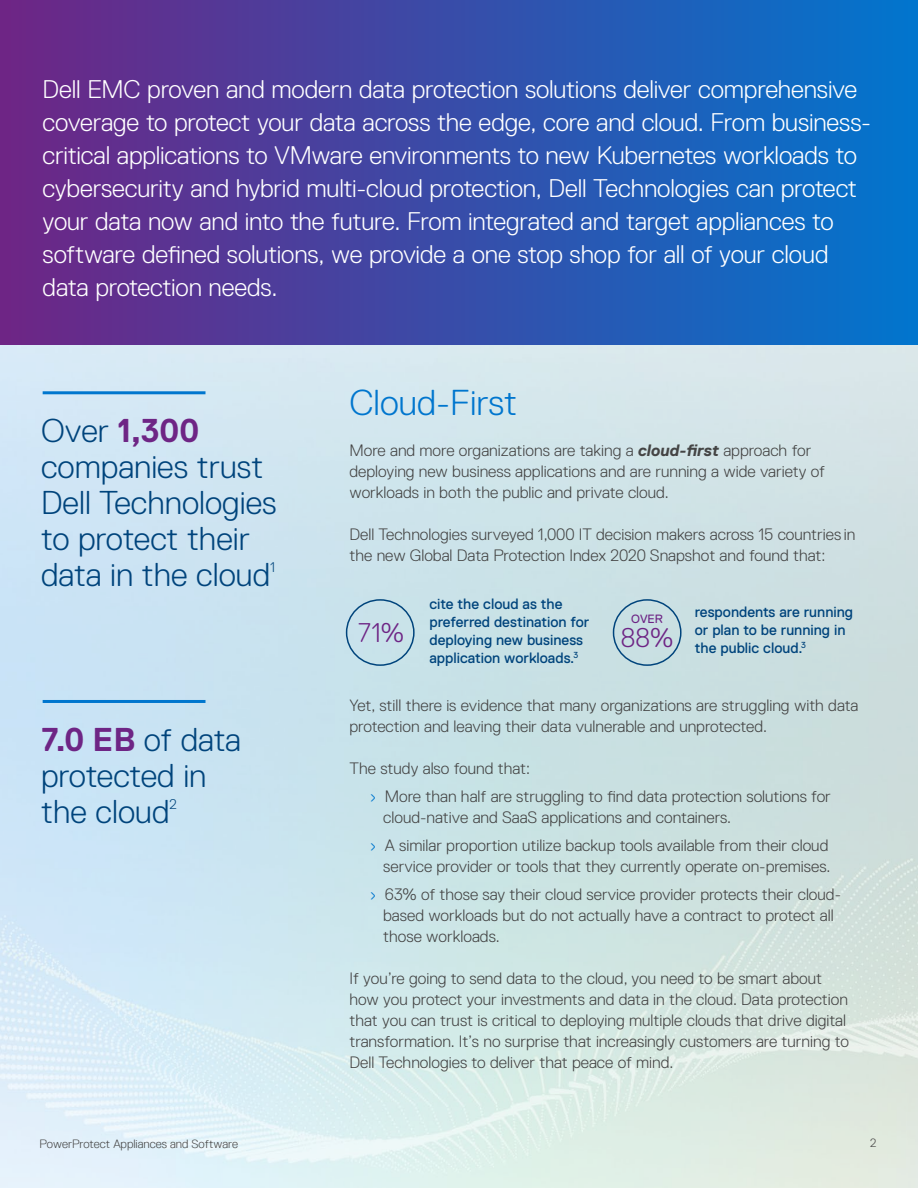
<style>
.page{position:relative;width:918px;height:1188px;background:#fff}
.page>*{position:absolute;margin:0;border:0;box-sizing:border-box;transform-origin:0 0}
.t1{font:300 36px "Replica Pro";color:#0076ce}
.t2{font:300 33px/36px "Replica Pro";color:#00447c}
.t3{font:300 27px "Replica Pro";color:#6e2585}
.t4{font:300 25.5px/33px "Replica Pro";letter-spacing:-.005em;color:#fff}
.t5{font:300 16.5px/21px "Replica Pro";color:#444}
.t6{font:15px/18px "Replica Pro";color:#00447c}
.t7{font:300 13.95px "Replica Pro";color:#00447c}
.t8{font:300 12px "Replica Pro TT";color:#444}
.t9{font:12px "Replica Pro";color:#6e2585}
.t10{font:300 12px "Replica Pro";color:#444}
.s1{font-weight:700;color:#6e2585}
.s2{font-weight:700;font-style:italic}
.s3{color:#0076ce}
</style>
<div class="page">
<img style="left:0;top:345px;width:918px;height:843px">
<div style="left:0;top:0;width:918px;height:345px;background:linear-gradient(to right,#6f2585,#0175cd)"></div>
<hr style="left:43px;top:391px;width:162px;height:3px;background:#0076ce">
<hr style="left:43px;top:700px;width:162px;height:3px;background:#0076ce">
<div style="left:346px;top:599px;width:69px;height:67px;border:2px solid #00447c;border-radius:50%"></div>
<div style="left:613px;top:599px;width:69px;height:67px;border:2px solid #00447c;border-radius:50%"></div>
<p class="t4" style="left:43px;top:72px;width:830px">Dell EMC proven and modern data protection solutions deliver comprehensive coverage to protect your data across the edge, core and cloud. From business&shy;critical applications to VMware environments to new Kubernetes workloads to cybersecurity and hybrid multi-cloud protection, Dell Technologies can protect your data now and into the future. From integrated and target appliances to software defined solutions, we provide a one stop shop for all of your cloud data protection needs.</p>
<h2 class="t2" style="left:41px;top:413px;width:237px">Over <span class="s1">1,300 </span>companies trust<br>Dell Technologies to protect their data in the cloud</h2>
<p class="t7" style="left:270px;top:560px;width:6px">1</p>
<h2 class="t2" style="left:41px;top:722px;width:201px"><span class="s1">7.0 EB</span> of data protected in the cloud</h2>
<p class="t7" style="left:170px;top:797px;width:9px">2</p>
<h1 class="t1" style="left:350px;top:383px;width:169px">Cloud-First</h1>
<p class="t5" style="left:350px;top:440px;width:477px">More and more organizations are taking a <span class="s2">cloud-first</span> approach for deploying new business applications and are running a wide variety of workloads in both the public and private cloud.</p>
<p class="t5" style="left:350px;top:524px;width:507px">Dell Technologies surveyed 1,000 IT decision makers across 15 countries in the new Global Data Protection Index 2020 Snapshot and found that:</p>
<h3 class="t3" style="left:358px;top:618px;width:48px">71%</h3>
<p class="t6" style="left:429px;top:595px;width:162px">cite the cloud as the preferred destination for deploying new business application workloads.<sup>3</sup></p>
<p class="t6" style="left:695px;top:603px;width:160px">respondents are running or plan to be running in the public cloud.<sup>3</sup></p>
<p class="t9" style="left:631px;top:612px;width:33px">OVER</p>
<h3 class="t3" style="left:621px;top:623px;width:54px">88%</h3>
<p class="t5" style="left:350px;top:695px;width:511px">Yet, still there is evidence that many organizations are struggling with data protection and leaving their data vulnerable and unprotected.</p>
<p class="t5" style="left:370px;top:755px;width:463px;line-height:27.8px;text-indent:-20px">The study also found that:<br><span class="s3">›</span> More than half are struggling to find data protection solutions for</p>
<p class="t5" style="left:370px;top:804px;width:460px;line-height:27.8px;text-indent:13px">cloud-native and SaaS applications and containers.<br><span class="s3">›</span> A similar proportion utilize backup tools available from their cloud</p>
<p class="t5" style="left:370px;top:852px;width:473px;line-height:27.8px;text-align:center">service provider or tools that they currently operate on-premises.<br><span class="s3">›</span> 63% of those say their cloud service provider protects their cloud-</p>
<p class="t5" style="left:383px;top:905px;width:452px">based workloads but do not actually have a contract to protect all those workloads.</p>
<p class="t5" style="left:350px;top:968px;width:501px">If you’re going to send data to the cloud, you need to be smart about how you protect your investments and data in the cloud. Data protection that you can trust is critical to deploying multiple clouds that drive digital transformation. It’s no surprise that increasingly customers are turning to Dell Technologies to deliver that peace of mind.</p>
<p class="t8" style="left:40px;top:1137px;width:200px">PowerProtect Appliances and Software</p>
<p class="t10" style="left:870px;top:1136px;width:8px">2</p>
</div>
